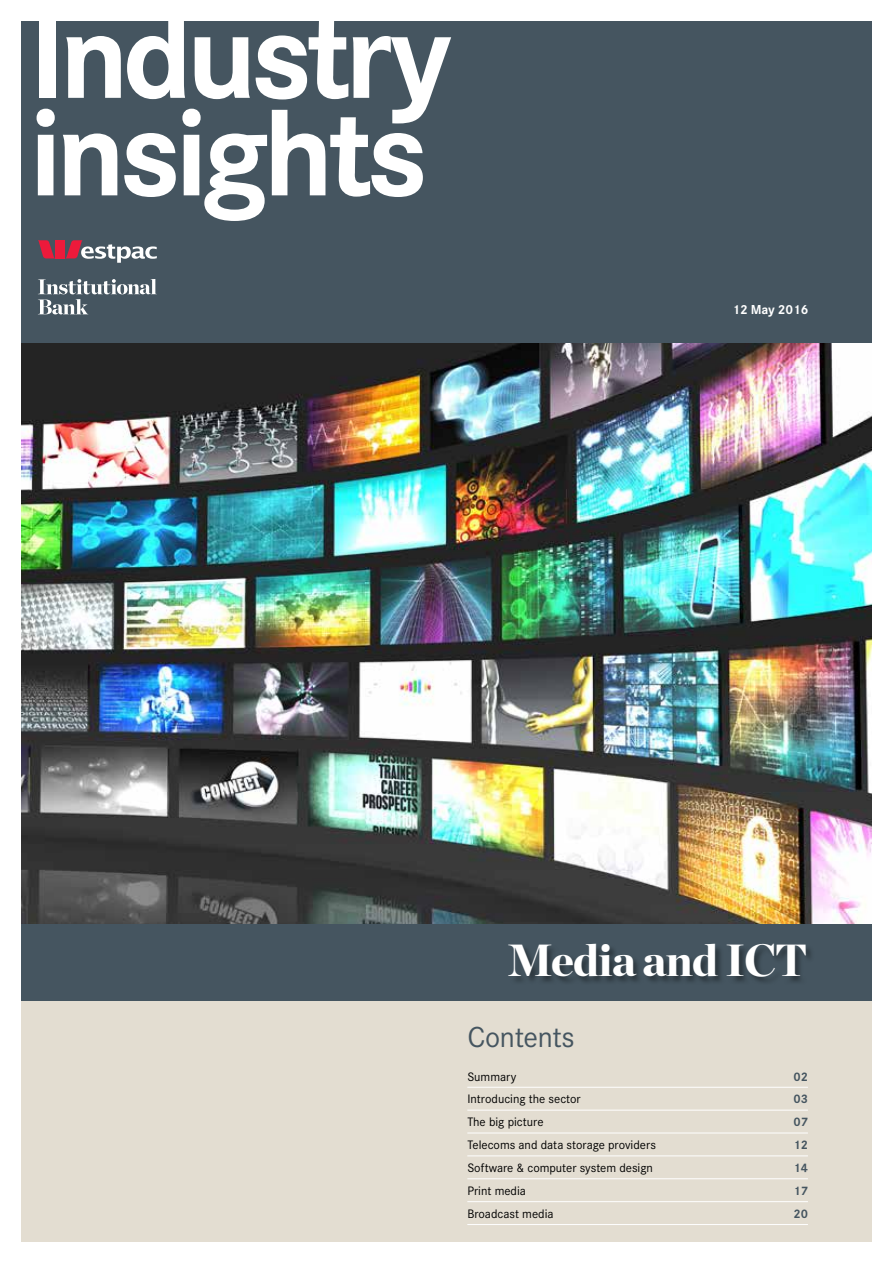
<style>
.page{position:relative;width:893px;height:1263px;background:#fff}
.page>*{position:absolute;margin:0;border:0;box-sizing:border-box;transform-origin:0 0}
.t1{font:700 127.5px/97.5px "Corporate S";letter-spacing:-.05em;color:#fff}
.t2{font:900 45px "Chronicle Display";letter-spacing:-.02em;color:#fff}
.t3{font:30px "Corporate S";letter-spacing:-.01em;color:#455560}
.t4{font:700 13.5px "Corporate S";letter-spacing:-.01em;color:#fff}
.t5{font:12.75px "Corporate S";color:#000}
.t6{font:700 12.75px "Corporate S";color:#455560}
</style>
<div class="page">
<img style="left:21px;top:342px;width:851px;height:582px">
<div style="left:21px;top:21px;width:851px;height:321px;background:#455560"></div>
<svg style="left:38px;top:279px;width:119px;height:35px"></svg>
<svg style="left:38px;top:240px;width:17px;height:18px"></svg>
<div style="left:55px;top:240px;width:10px;height:18px;background:#ed1a3b"></div>
<svg style="left:65px;top:240px;width:92px;height:23px"></svg>
<div style="left:21px;top:988px;width:851px;height:254px;background:#e3ddd1"></div>
<hr style="left:467px;top:1087px;width:341px;height:1px;background:#fff">
<hr style="left:467px;top:1110px;width:341px;height:1px;background:#fff">
<hr style="left:467px;top:1133px;width:341px;height:1px;background:#fff">
<hr style="left:467px;top:1155px;width:341px;height:1px;background:#fff">
<hr style="left:467px;top:1178px;width:341px;height:1px;background:#fff">
<hr style="left:467px;top:1201px;width:341px;height:1px;background:#fff">
<hr style="left:467px;top:1224px;width:341px;height:1px;background:#fff">
<div style="left:21px;top:924px;width:851px;height:76px;background:#455560"></div>
<div style="left:508px;top:945px;width:307px;height:41px;background:#000;opacity:.35"></div>
<h1 class="t1" style="left:29px;top:10px;width:425px">Industry insights</h1>
<p class="t4" style="left:732px;top:302px;width:77px">12 May 2016</p>
<h2 class="t2" style="left:507px;top:933px;width:302px">Media and ICT</h2>
<h3 class="t3" style="left:467px;top:1020px;width:109px">Contents</h3>
<p class="t5" style="left:467px;top:1069px;width:51px">Summary</p>
<p class="t6" style="left:793px;top:1069px;width:16px">02</p>
<p class="t5" style="left:467px;top:1092px;width:115px">Introducing the sector</p>
<p class="t6" style="left:793px;top:1092px;width:16px">03</p>
<p class="t5" style="left:467px;top:1115px;width:78px">The big picture</p>
<p class="t6" style="left:793px;top:1115px;width:16px">07</p>
<p class="t5" style="left:467px;top:1138px;width:190px">Telecoms and data storage providers</p>
<p class="t6" style="left:793px;top:1137px;width:16px">12</p>
<p class="t5" style="left:467px;top:1160px;width:187px">Software &amp; computer system design</p>
<p class="t6" style="left:793px;top:1160px;width:16px">14</p>
<p class="t5" style="left:467px;top:1183px;width:60px">Print media</p>
<p class="t6" style="left:793px;top:1183px;width:16px">17</p>
<p class="t5" style="left:467px;top:1206px;width:88px">Broadcast media</p>
<p class="t6" style="left:793px;top:1206px;width:16px">20</p>
</div>
